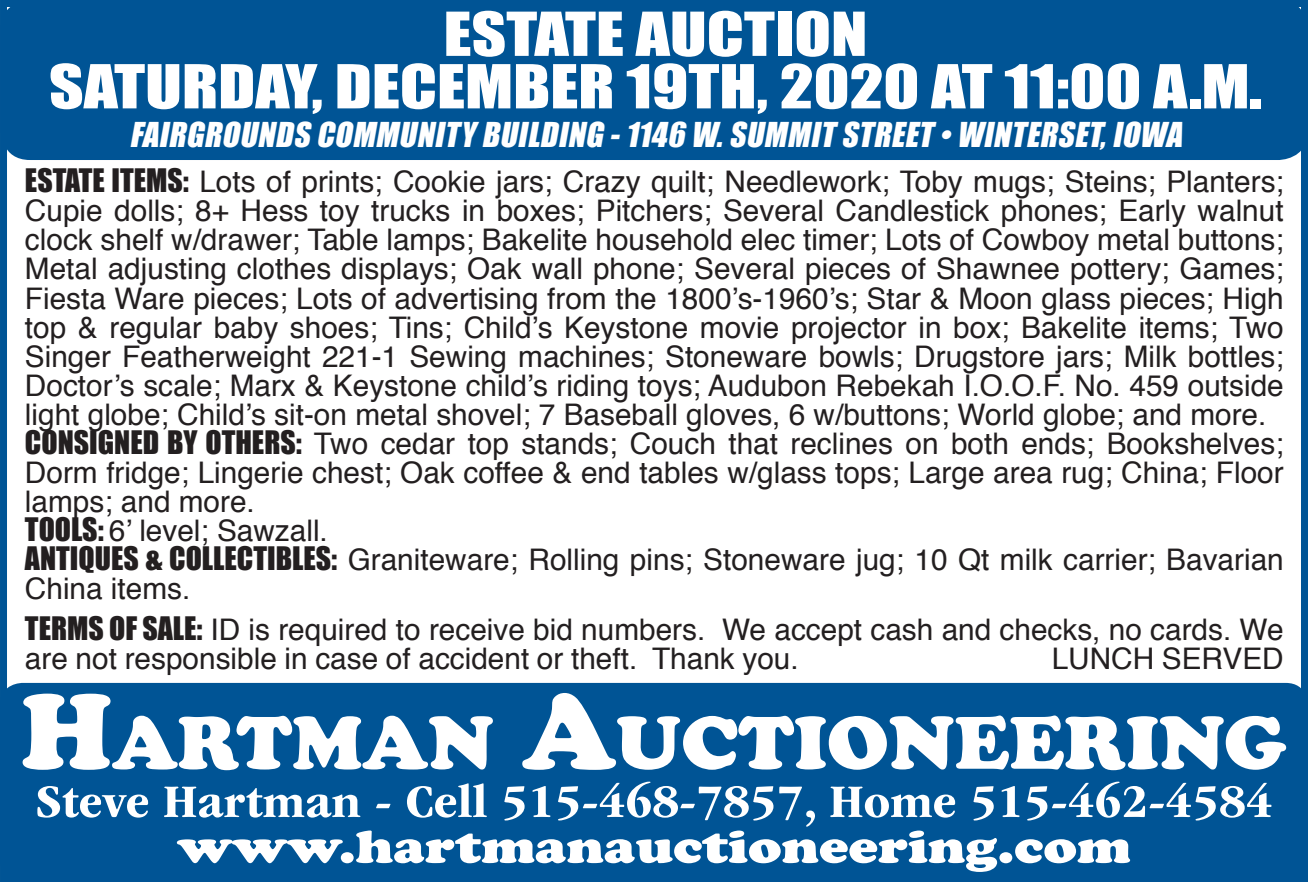
<style>
.page{position:relative;width:1308px;height:882px;background:#fff}
.page>*{position:absolute;margin:0;border:0;box-sizing:border-box;transform-origin:0 0}
.t1{font:900 77.7px "Cooper";color:#fff}
.t2{font:56px/52.5px "Impact";color:#fff;text-align:center;scale:1.2 1}
.t3{font:700 condensed 48.3px "ITC Garamond Std";color:#fff;scale:1.16 1}
.t4{font:900 48.3px "Cooper";color:#fff;scale:1.16 1}
.t5{font:italic 31.5px "Impact";color:#fff}
.t6{font:29.75px/29.1px "Helvetica";color:#231f20}
.s1{font-family:"Impact"}
.s2{font-size:110.95px}
</style>
<div class="page">
<div style="left:1px;top:0;width:1306px;height:160px;background:#005495;border-radius:29px"></div>
<div style="left:0;top:683px;width:1307px;height:199px;background:#005495;border-radius:22px"></div>
<h2 class="t2" style="left:49px;top:6px;width:1012px">ESTATE AUCTION<br>SATURDAY, DECEMBER 19TH, 2020 AT 11:00 A.M.</h2>
<p class="t5" style="left:129px;top:110px;width:1061px">FAIRGROUNDS COMMUNITY BUILDING -1146 W.SUMMIT STREET •WINTERSET,IOWA</p>
<p class="t6" style="left:25px;top:168px;width:1260px"><span class="s1">ESTATE ITEMS:</span> Lots of prints; Cookie jars; Crazy quilt; Needlework; Toby mugs; Steins; Planters; Cupie dolls; 8+ Hess toy trucks in boxes; Pitchers; Several Candlestick phones; Early walnut clock shelf w/drawer; Table lamps; Bakelite household elec timer; Lots of Cowboy metal buttons; Metal adjusting clothes displays; Oak wall phone; Several pieces of Shawnee pottery; Games; Fiesta Ware pieces; Lots of advertising from the 1800’s-1960’s; Star &amp; Moon glass pieces; High top &amp; regular baby shoes; Tins; Child’s Keystone movie projector in box; Bakelite items; Two Singer Featherweight 221-1 Sewing machines; Stoneware bowls; Drugstore jars; Milk bottles; Doctor’s scale; Marx &amp; Keystone child’s riding toys; Audubon Rebekah I.O.O.F. No. 459 outside light globe; Child’s sit-on metal shovel; 7 Baseball gloves, 6 w/buttons; World globe; and more.<br><span class="s1">CONSIGNED BY OTHERS:</span> Two cedar top stands; Couch that reclines on both ends; Bookshelves; Dorm fridge; Lingerie chest; Oak coffee &amp; end tables w/glass tops; Large area rug; China; Floor lamps; and more.<br><span class="s1">TOOLS:</span> 6’ level; Sawzall.<br><span class="s1">ANTIQUES &amp; COLLECTIBLES:</span> Graniteware; Rolling pins; Stoneware jug; 10 Qt milk carrier; Bavarian China items.</p>
<p class="t6" style="left:25px;top:616px;width:1260px"><span class="s1">TERMS OF SALE:</span> ID is required to receive bid numbers. We accept cash and checks, no cards. We are not responsible in case of accident or theft. Thank you.</p>
<p class="t6" style="left:1051px;top:645px;width:233px">LUNCH SERVED</p>
<h1 class="t1" style="left:21px;top:697px;width:1267px"><span class="s2">H</span>ARTMAN <span class="s2">A</span>UCTIONEERING</h1>
<h3 class="t3" style="left:35px;top:774px;width:1068px">Steve Hartman - Cell 515-468-7857, Home 515-462-4584</h3>
<h3 class="t4" style="left:177px;top:818px;width:823px">www.hartmanauctioneering.com</h3>
</div>
